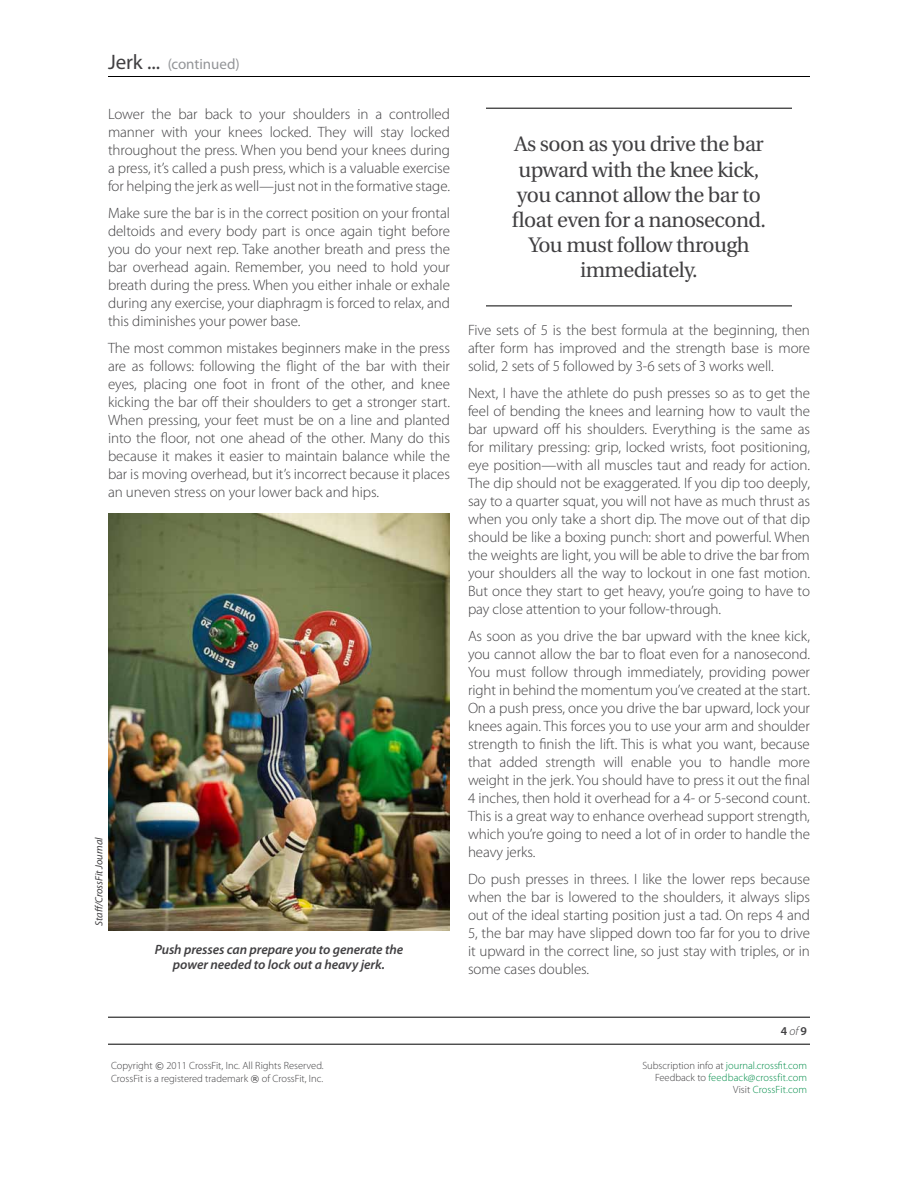
<style>
.page{position:relative;width:918px;height:1188px;background:#fff}
.page>*{position:absolute;margin:0;border:0;box-sizing:border-box;transform-origin:0 0}
.t1{font:21px/25.2px "Utopia";letter-spacing:-.025em;color:#414042;text-align:center}
.t2{font:300 15px/18px "Myriad Pro";letter-spacing:-.005em;color:#414042;text-align:justify}
.t3{font:15px "Myriad Pro";letter-spacing:-.005em;color:#939598}
.t4{font:italic 600 13.5px/15px "Myriad Pro";letter-spacing:-.005em;color:#414042;text-align:center}
.t5{font:600 12px "Myriad Pro";color:#414042}
.t6{font:300 10.5px/12.6px "Myriad Pro";color:#414042}
.t7{font:300 10.5px/12px "Myriad Pro";color:#008d49;text-align:right}
.t8{font:italic 10.5px "Myriad Pro";letter-spacing:-.005em;color:#414042}
.s1{font-size:21px;color:#414042}
.s2{font-weight:300;font-style:italic}
.s3{font-family:"Verdana";font-weight:400;font-size:9px}
.s4{color:#414042}
</style>
<div class="page">
<hr style="left:108px;top:76px;width:702px;height:1px;background:#000">
<hr style="left:108px;top:1017px;width:702px;height:1px;background:#000">
<hr style="left:108px;top:1044px;width:702px;height:1px;background:#000">
<hr style="left:486px;top:108px;width:306px;height:1px;background:#000">
<hr style="left:486px;top:306px;width:306px;height:1px;background:#000">
<img style="left:108px;top:513px;width:342px;height:417px">
<p class="t3" style="left:108px;top:56px;width:133px"><span class="s1">Jerk ...</span> (continued)</p>
<p class="t2" style="left:108px;top:106px;width:344px">Lower the bar back to your shoulders in a controlled manner with your knees locked. They will stay locked throughout the press. When you bend your knees during a press, it’s called a push press, which is a valuable exercise for helping the jerk as well—just not in the formative stage.</p>
<p class="t2" style="left:108px;top:205px;width:344px">Make sure the bar is in the correct position on your frontal deltoids and every body part is once again tight before you do your next rep. Take another breath and press the bar overhead again. Remember, you need to hold your breath during the press. When you either inhale or exhale during any exercise, your diaphragm is forced to relax, and this diminishes your power base.</p>
<p class="t2" style="left:108px;top:340px;width:344px">The most common mistakes beginners make in the press are as follows: following the flight of the bar with their eyes, placing one foot in front of the other, and knee kicking the bar off their shoulders to get a stronger start.<br>When pressing, your feet must be on a line and planted into the floor, not one ahead of the other. Many do this because it makes it easier to maintain balance while the bar is moving overhead, but it’s incorrect because it places an uneven stress on your lower back and hips.</p>
<p class="t8" style="left:93px;top:926px;width:90px;rotate:-90deg">Staff/CrossFit Journal</p>
<p class="t4" style="left:155px;top:942px;width:250px">Push presses can prepare you to generate the power needed to lock out a heavy jerk.</p>
<h1 class="t1" style="left:512px;top:132px;width:256px">As soon as you drive the bar upward with the knee kick, you cannot allow the bar to float even for a nanosecond.<br>You must follow through immediately.</h1>
<p class="t2" style="left:468px;top:321px;width:344px">Five sets of 5 is the best formula at the beginning, then after form has improved and the strength base is more solid, 2 sets of 5 followed by 3-6 sets of 3 works well.</p>
<p class="t2" style="left:468px;top:384px;width:344px">Next, I have the athlete do push presses so as to get the feel of bending the knees and learning how to vault the bar upward off his shoulders. Everything is the same as for military pressing: grip, locked wrists, foot positioning, eye position—with all muscles taut and ready for action.<br>The dip should not be exaggerated. If you dip too deeply, say to a quarter squat, you will not have as much thrust as when you only take a short dip. The move out of that dip should be like a boxing punch: short and powerful. When the weights are light, you will be able to drive the bar from your shoulders all the way to lockout in one fast motion.<br>But once they start to get heavy, you’re going to have to pay close attention to your follow-through.</p>
<p class="t2" style="left:468px;top:627px;width:344px">As soon as you drive the bar upward with the knee kick, you cannot allow the bar to float even for a nanosecond.<br>You must follow through immediately, providing power right in behind the momentum you’ve created at the start.<br>On a push press, once you drive the bar upward, lock your knees again. This forces you to use your arm and shoulder strength to finish the lift. This is what you want, because that added strength will enable you to handle more weight in the jerk. You should have to press it out the final 4 inches, then hold it overhead for a 4- or 5-second count.<br>This is a great way to enhance overhead support strength, which you’re going to need a lot of in order to handle the heavy jerks.</p>
<p class="t2" style="left:468px;top:870px;width:344px">Do push presses in threes. I like the lower reps because when the bar is lowered to the shoulders, it always slips out of the ideal starting position just a tad. On reps 4 and 5, the bar may have slipped down too far for you to drive it upward in the correct line, so just stay with triples, or in some cases doubles.</p>
<p class="t5" style="left:781px;top:1024px;width:28px">4 <span class="s2">of</span> 9</p>
<p class="t6" style="left:111px;top:1060px;width:214px">Copyright <span class="s3">©</span> 2011 CrossFit, Inc. All Rights Reserved.<br>CrossFit is a registered trademark <span class="s3">®</span> of CrossFit, Inc.</p>
<p class="t7" style="left:642px;top:1060px;width:166px"><span class="s4">Subscription info at</span> journal.crossfit.com<br><span class="s4">Feedback to</span> feedback@crossfit.com<br><span class="s4">Visit</span> CrossFit.com</p>
</div>
